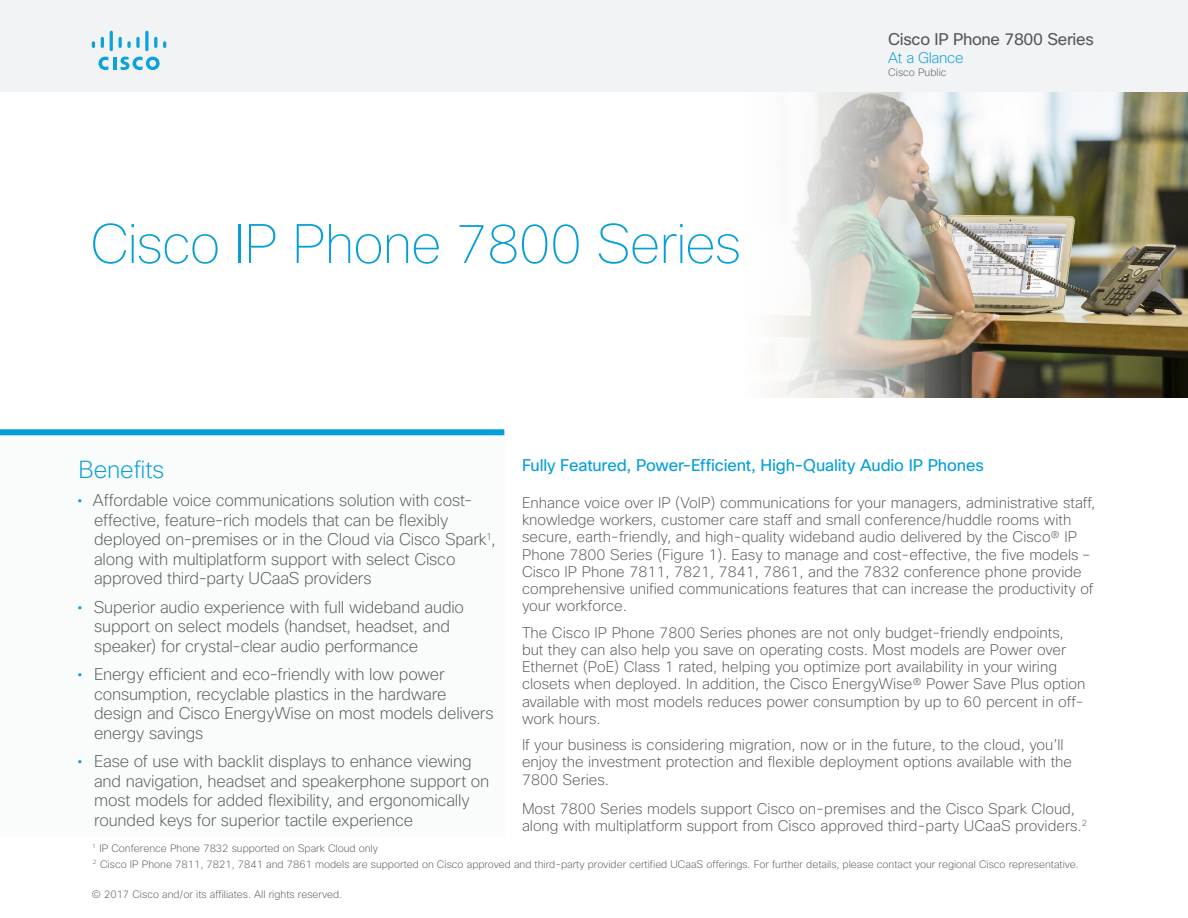
<style>
.page{position:relative;width:1188px;height:918px;background:#fff}
.page>*{position:absolute;margin:0;border:0;box-sizing:border-box;transform-origin:0 0}
.Title_Headline{font:100 54px "Cisco Sans";letter-spacing:-.02em;color:#049fd9}
.Subhead2{font:200 24px "Cisco Sans";letter-spacing:-.01em;color:#049fd9}
.t1{font:200 16.5px/19.5px "Cisco Sans";letter-spacing:-.01em;color:#58595b}
.Subhead3{font:16.5px "Cisco Sans";letter-spacing:-.01em;color:#049fd9}
.t2{font:16.5px "Cisco Sans";letter-spacing:-.02em;color:#58595b}
.Body{font:200 15px/17.2px "Cisco Sans";color:#58595b}
.t3{font:200 15px "Cisco Sans";letter-spacing:-.02em;color:#049fd9}
.Body-2{font:200 10.5px "Cisco Sans";color:#58595b}
.s1{font-weight:400;color:#049fd9}
</style>
<div class="page">
<div style="left:0;top:0;width:1188px;height:92px;background:#f1f3f4"></div>
<svg style="left:99px;top:57px;width:61px;height:13px"></svg>
<svg style="left:92px;top:41px;width:3px;height:7px"></svg>
<svg style="left:101px;top:37px;width:3px;height:11px"></svg>
<hr style="left:110px;top:31px;width:3px;height:20px;background:#0ca2db;border-radius:2px">
<svg style="left:119px;top:37px;width:12px;height:11px"></svg>
<svg style="left:136px;top:37px;width:4px;height:11px"></svg>
<svg style="left:145px;top:31px;width:4px;height:20px"></svg>
<svg style="left:154px;top:37px;width:3px;height:11px"></svg>
<svg style="left:163px;top:41px;width:3px;height:7px"></svg>
<div style="left:0;top:435px;width:504px;height:402px;background:#fafbfb"></div>
<div style="left:0;top:429px;width:504px;height:6px;background:#049fd9"></div>
<img style="left:771px;top:92px;width:416px;height:306px">
<p class="Title_Headline" style="left:90px;top:210px;width:653px">Cisco IP Phone 7800 Series</p>
<p class="t2" style="left:888px;top:28px;width:207px">Cisco IP Phone 7800 Series</p>
<p class="t3" style="left:888px;top:48px;width:77px">At a Glance</p>
<p class="Body-2" style="left:888px;top:66px;width:60px">Cisco Public</p>
<p class="Subhead3" style="left:522px;top:455px;width:463px">Fully Featured, Power-Efficient, High-Quality Audio IP Phones</p>
<p class="Body" style="left:522px;top:494px;width:575px">Enhance voice over IP (VoIP) communications for your managers, administrative staff, knowledge workers, customer care staff and small conference/huddle rooms with secure, earth-friendly, and high-quality wideband audio delivered by the Cisco® IP Phone 7800 Series (Figure 1). Easy to manage and cost-effective, the five models – Cisco IP Phone 7811, 7821, 7841, 7861, and the 7832 conference phone provide comprehensive unified communications features that can increase the productivity of your workforce.</p>
<p class="Body" style="left:522px;top:624px;width:565px">The Cisco IP Phone 7800 Series phones are not only budget-friendly endpoints, but they can also help you save on operating costs. Most models are Power over Ethernet (PoE) Class 1 rated, helping you optimize port availability in your wiring closets when deployed. In addition, the Cisco EnergyWise® Power Save Plus option available with most models reduces power consumption by up to 60 percent in off&shy;work hours.</p>
<p class="Body" style="left:522px;top:736px;width:552px">If your business is considering migration, now or in the future, to the cloud, you’ll enjoy the investment protection and flexible deployment options available with the<br>7800 Series.</p>
<p class="Body" style="left:522px;top:800px;width:566px">Most 7800 Series models support Cisco on-premises and the Cisco Spark Cloud, along with multiplatform support from Cisco approved third-party UCaaS providers.<sup>2</sup></p>
<p class="Subhead2" style="left:79px;top:454px;width:87px">Benefits</p>
<p class="t1" style="left:94px;top:490px;width:403px;text-indent:-17px"><span class="s1">•</span> Affordable voice communications solution with cost&shy;effective, feature-rich models that can be flexibly deployed on-premises or in the Cloud via Cisco Spark<sup>1</sup>, along with multiplatform support with select Cisco approved third-party UCaaS providers</p>
<p class="t1" style="left:94px;top:597px;width:371px;text-indent:-17px"><span class="s1">•</span> Superior audio experience with full wideband audio support on select models (handset, headset, and speaker) for crystal-clear audio performance</p>
<p class="t1" style="left:94px;top:664px;width:401px;text-indent:-17px"><span class="s1">•</span> Energy efficient and eco-friendly with low power consumption, recyclable plastics in the hardware design and Cisco EnergyWise on most models delivers energy savings</p>
<p class="t1" style="left:94px;top:751px;width:397px;text-indent:-17px"><span class="s1">•</span> Ease of use with backlit displays to enhance viewing and navigation, headset and speakerphone support on most models for added flexibility, and ergonomically rounded keys for superior tactile experience</p>
<p class="Body-2" style="left:92px;top:841px;width:288px"><sup>1</sup> IP Conference Phone 7832 supported on Spark Cloud only</p>
<p class="Body-2" style="left:93px;top:857px;width:988px"><sup>2</sup> Cisco IP Phone 7811, 7821, 7841 and 7861 models are supported on Cisco approved and third-party provider certified UCaaS offerings. For further details, please contact your regional Cisco representative.</p>
<p class="Body-2" style="left:92px;top:887px;width:252px">© 2017 Cisco and/or its affiliates. All rights reserved.</p>
</div>
